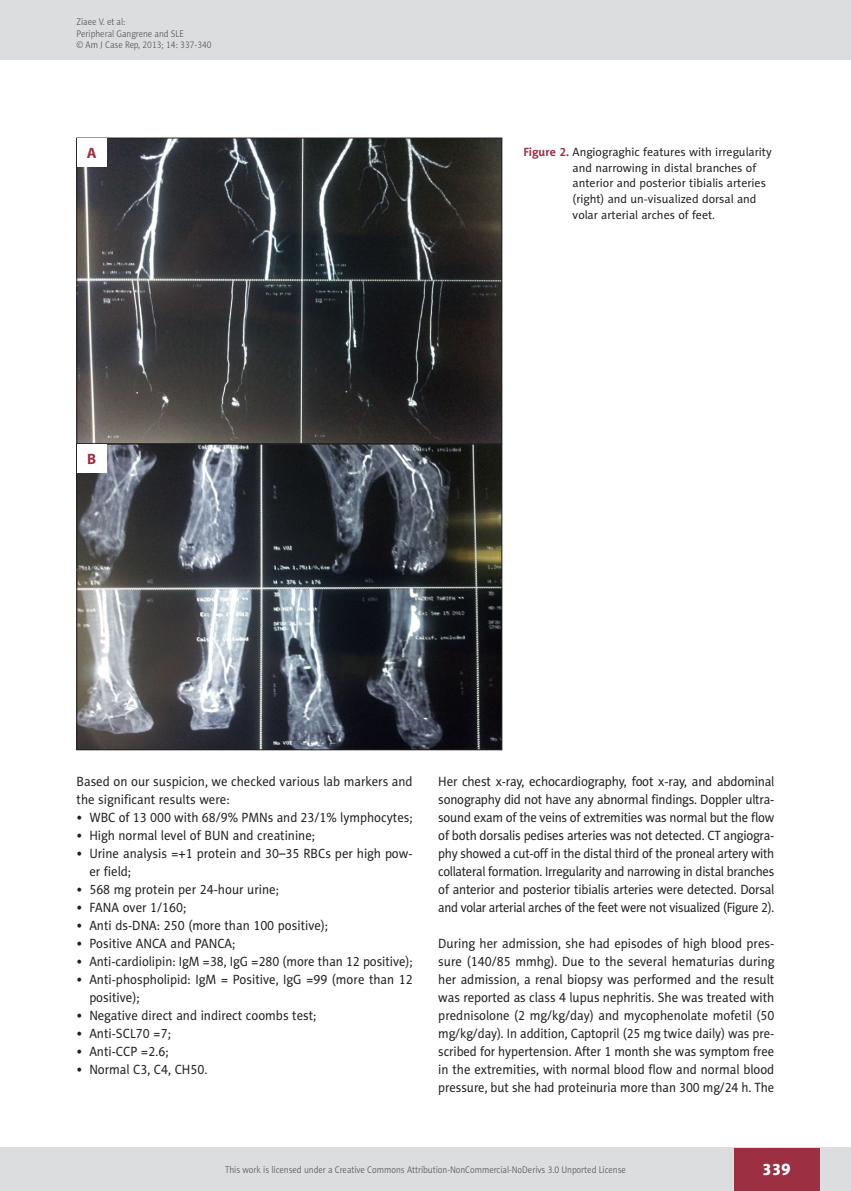
<style>
.page{position:relative;width:851px;height:1191px;background:#fff}
.page>*{position:absolute;margin:0;border:0;box-sizing:border-box;transform-origin:0 0}
.t1{font:16.5px "Naomi Sans EFN Heavy";color:#fff}
.t2{font:700 15px "Myriad Pro";color:#9d2f42}
.AJCR_Body{font:13.5px/18px "Naomi Sans EFN";letter-spacing:-.005em;color:#231f20;text-align:justify;scale:.95 1}
.AJCR_Body_no_before{font:13.5px/18px "Naomi Sans EFN";color:#231f20;scale:.95 1}
.AJCR_Body_no_before-2{font:13.5px "Naomi Sans EFN";color:#231f20;scale:.94 1}
.AJCR_Rycina_tytul{font:12px/15.8px "Naomi Sans EFN";color:#231f20}
.AJCR_pagina_sygnatur{font:9.75px "Naomi Sans EFN Light";color:#57585a;scale:.9 1}
.AJCR_pagina_zywa{font:9.75px/11.2px "Naomi Sans EFN Light";color:#57585a;scale:.9 1}
.s1{font-weight:700;color:#9d2f42}
</style>
<div class="page">
<img style="left:79px;top:140px;width:421px;height:608px">
<div style="left:77px;top:138px;width:425px;height:306px;border:1px solid #231f20"></div>
<div style="left:77px;top:138px;width:29px;height:28px;background:#fff"></div>
<div style="left:77px;top:444px;width:425px;height:306px;border:1px solid #231f20"></div>
<div style="left:77px;top:444px;width:29px;height:28px;background:#fff"></div>
<div style="left:0;top:1148px;width:850px;height:43px;background:#dcdddf"></div>
<div style="left:733px;top:1148px;width:86px;height:42px;background:#9d2f42"></div>
<div style="left:0;top:0;width:850px;height:60px;background:#dcdddf"></div>
<p class="AJCR_pagina_zywa" style="left:77px;top:16px;width:121px">Ziaee V. et al:<br>Peripheral Gangrene and SLE</p>
<p class="AJCR_pagina_sygnatur" style="left:77px;top:39px;width:152px">© Am J Case Rep, 2013; 14: 337-340</p>
<p class="t2" style="left:87px;top:143px;width:11px">A</p>
<p class="t2" style="left:87px;top:449px;width:11px">B</p>
<p class="AJCR_Rycina_tytul" style="left:572px;top:144px;width:200px;text-indent:-49px"><span class="s1">Figure 2.</span> Angiograghic features with irregularity and narrowing in distal branches of anterior and posterior tibialis arteries (right) and un-visualized dorsal and volar arterial arches of feet.</p>
<p class="AJCR_Body" style="left:77px;top:772px;width:355px">Based on our suspicion, we checked various lab markers and the significant results were:</p>
<p class="AJCR_Body_no_before" style="left:77px;top:808px;width:355px">• WBC of 13 000 with 68/9% PMNs and 23/1% lymphocytes;</p>
<p class="AJCR_Body_no_before" style="left:77px;top:826px;width:252px">• High normal level of BUN and creatinine;</p>
<p class="AJCR_Body_no_before" style="left:89px;top:844px;width:342px;text-indent:-13px">• Urine analysis =+1 protein and 30–35 RBCs per high pow&shy;er field;</p>
<p class="AJCR_Body_no_before" style="left:77px;top:880px;width:214px">• 568 mg protein per 24-hour urine;</p>
<p class="AJCR_Body_no_before" style="left:77px;top:898px;width:117px">• FANA over 1/160;</p>
<p class="AJCR_Body_no_before" style="left:77px;top:916px;width:266px">• Anti ds-DNA: 250 (more than 100 positive);</p>
<p class="AJCR_Body_no_before" style="left:77px;top:934px;width:169px">• Positive ANCA and PANCA;</p>
<p class="AJCR_Body_no_before-2" style="left:77px;top:953px;width:359px">• Anti-cardiolipin: IgM =38, IgG =280 (more than 12 positive);</p>
<p class="AJCR_Body_no_before" style="left:89px;top:970px;width:342px;text-indent:-13px">• Anti-phospholipid: IgM = Positive, IgG =99 (more than 12 positive);</p>
<p class="AJCR_Body_no_before" style="left:77px;top:1006px;width:254px">• Negative direct and indirect coombs test;</p>
<p class="AJCR_Body_no_before" style="left:77px;top:1024px;width:101px">• Anti-SCL70 =7;</p>
<p class="AJCR_Body_no_before" style="left:77px;top:1042px;width:98px">• Anti-CCP =2.6;</p>
<p class="AJCR_Body_no_before" style="left:77px;top:1060px;width:139px">• Normal C3, C4, CH50.</p>
<p class="AJCR_Body" style="left:438px;top:772px;width:355px">Her chest x-ray, echocardiography, foot x-ray, and abdominal sonography did not have any abnormal findings. Doppler ultra&shy;sound exam of the veins of extremities was normal but the flow of both dorsalis pedises arteries was not detected. CT angiogra&shy;phy showed a cut-off in the distal third of the proneal artery with collateral formation. Irregularity and narrowing in distal branches of anterior and posterior tibialis arteries were detected. Dorsal and volar arterial arches of the feet were not visualized (Figure 2).</p>
<p class="AJCR_Body" style="left:438px;top:934px;width:355px">During her admission, she had episodes of high blood pres&shy;sure (140/85 mmhg). Due to the several hematurias during her admission, a renal biopsy was performed and the result was reported as class 4 lupus nephritis. She was treated with prednisolone (2 mg/kg/day) and mycophenolate mofetil (50 mg/kg/day). In addition, Captopril (25 mg twice daily) was pre&shy;scribed for hypertension. After 1 month she was symptom free in the extremities, with normal blood flow and normal blood pressure, but she had proteinuria more than 300 mg/24 h. The</p>
<p class="AJCR_pagina_sygnatur" style="left:225px;top:1164px;width:447px">This work is licensed under a Creative Commons Attribution-NonCommercial-NoDerivs 3.0 Unported License</p>
<p class="t1" style="left:762px;top:1159px;width:30px">339</p>
</div>
